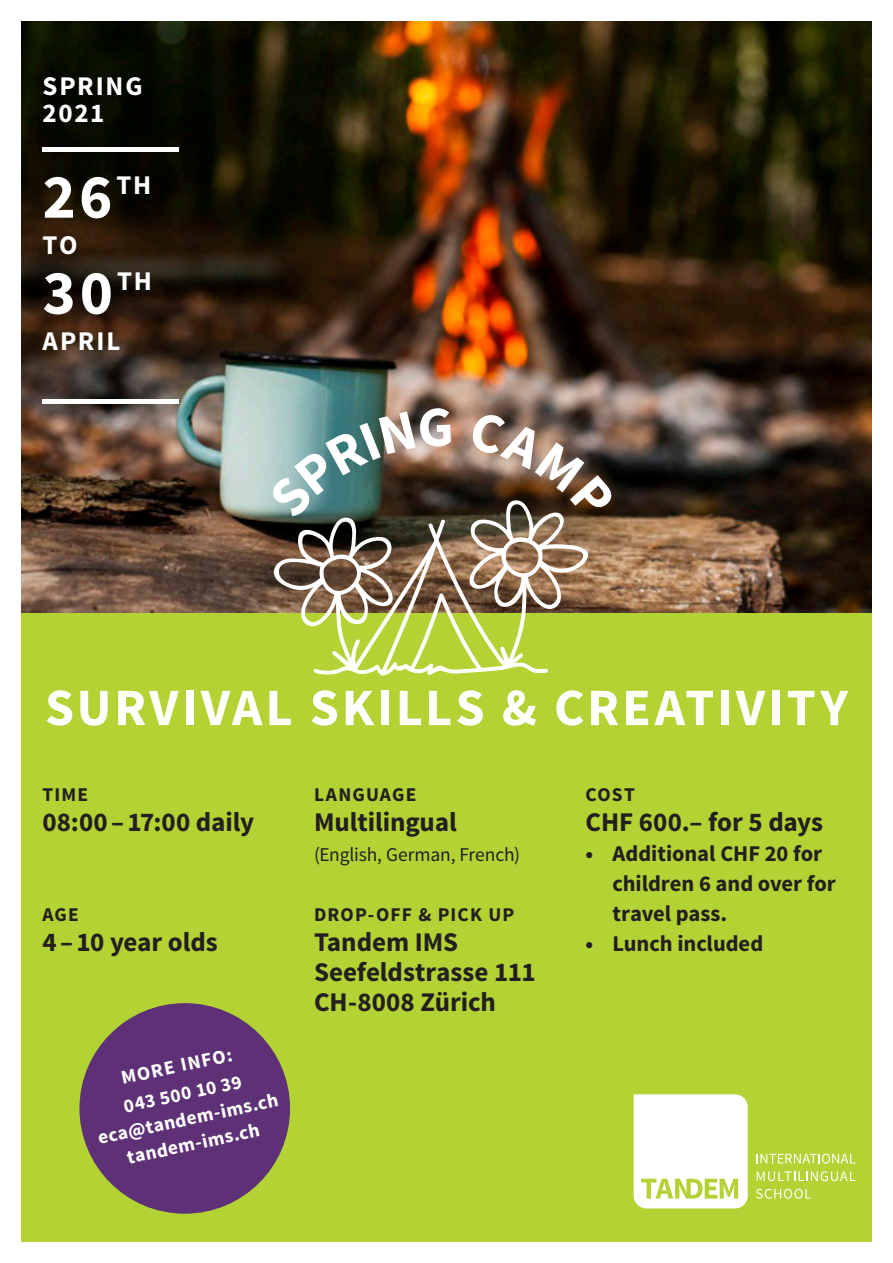
<style>
.page{position:relative;width:893px;height:1263px;background:#fff}
.page>*{position:absolute;margin:0;border:0;box-sizing:border-box;transform-origin:0 0}
.titel{font:700 63px "Source Sans Pro";color:#fff}
.titel-2{font:700 52.5px "Source Sans Pro";letter-spacing:.055em;color:#fff}
._1{font:700 27px/30px "Source Sans Pro";letter-spacing:-.005em;color:#231f20}
.titel-3{font:700 27px "Source Sans Pro";letter-spacing:.065em;color:#fff}
.t1{font:700 22.5px/30px "Source Sans Pro";letter-spacing:-.005em;color:#231f20}
.titel-4{font:700 19.5px "Source Sans Pro";color:#fff}
._1-2{font:700 19.5px "Source Sans Pro";letter-spacing:.06em;color:#231f20}
._1-3{font:19.5px "Source Sans Pro";letter-spacing:-.005em;color:#231f20}
</style>
<div class="page">
<div style="left:21px;top:21px;width:851px;height:1221px;background:#b3d234"></div>
<img style="left:21px;top:21px;width:851px;height:591px">
<svg style="left:274px;top:499px;width:317px;height:177px"></svg>
<img style="left:273px;top:408px;width:178px;height:108px">
<svg style="left:471px;top:413px;width:140px;height:97px;background:#857266"></svg>
<svg style="left:757px;top:1154px;width:98px;height:9px"></svg>
<svg style="left:757px;top:1171px;width:98px;height:10px"></svg>
<svg style="left:756px;top:1189px;width:55px;height:10px"></svg>
<svg style="left:634px;top:1094px;width:114px;height:114px;background:#f8fbed"></svg>
<div style="left:43px;top:147px;width:136px;height:5px;background:#fff"></div>
<div style="left:43px;top:399px;width:136px;height:5px;background:#fff"></div>
<div style="left:79px;top:1003px;width:211px;height:211px;background:#5e3176;border-radius:50%"></div>
<p class="titel-3" style="left:43px;top:68px;width:102px">SPRING</p>
<p class="titel-3" style="left:43px;top:95px;width:63px">2021</p>
<p class="titel" style="left:43px;top:156px;width:71px">26</p>
<p class="titel-3" style="left:116px;top:168px;width:36px">TH</p>
<p class="titel-3" style="left:43px;top:227px;width:36px">TO</p>
<p class="titel" style="left:43px;top:252px;width:72px">30</p>
<p class="titel-3" style="left:117px;top:264px;width:36px">TH</p>
<p class="titel-3" style="left:43px;top:323px;width:79px">APRIL</p>
<p class="titel-2" style="left:45px;top:674px;width:804px">SURVIVAL SKILLS &amp; CREATIVITY</p>
<p class="_1-2" style="left:43px;top:782px;width:47px">TIME</p>
<p class="_1" style="left:43px;top:808px;width:213px">08:00–17:00 daily</p>
<p class="_1-2" style="left:43px;top:902px;width:38px">AGE</p>
<p class="_1" style="left:43px;top:928px;width:177px">4–10 year olds</p>
<p class="titel-4" style="left:119px;top:1065px;width:115px;rotate:-12deg">MORE INFO:</p>
<p class="titel-4" style="left:121px;top:1094px;width:122px;rotate:-12deg">043 500 10 39</p>
<p class="titel-4" style="left:95px;top:1125px;width:185px;rotate:-12deg">eca@tandem-ims.ch</p>
<p class="titel-4" style="left:125px;top:1145px;width:136px;rotate:-12deg">tandem-ims.ch</p>
<p class="_1-2" style="left:314px;top:782px;width:104px">LANGUAGE</p>
<p class="_1" style="left:314px;top:808px;width:144px">Multilingual</p>
<p class="_1-3" style="left:314px;top:843px;width:207px">(English, German, French)</p>
<p class="_1-2" style="left:314px;top:902px;width:202px">DROP-OFF &amp; PICK UP</p>
<p class="_1" style="left:314px;top:928px;width:223px">Tandem IMS<br>Seefeldstrasse 111<br>CH-8008 Zürich</p>
<p class="_1-2" style="left:585px;top:782px;width:51px">COST</p>
<p class="_1" style="left:585px;top:808px;width:239px">CHF 600.– for 5 days</p>
<p class="t1" style="left:612px;top:840px;width:225px;text-indent:-27px">• Additional CHF 20 for children 6 and over for travel pass.</p>
<p class="t1" style="left:585px;top:930px;width:179px">• Lunch included</p>
</div>
